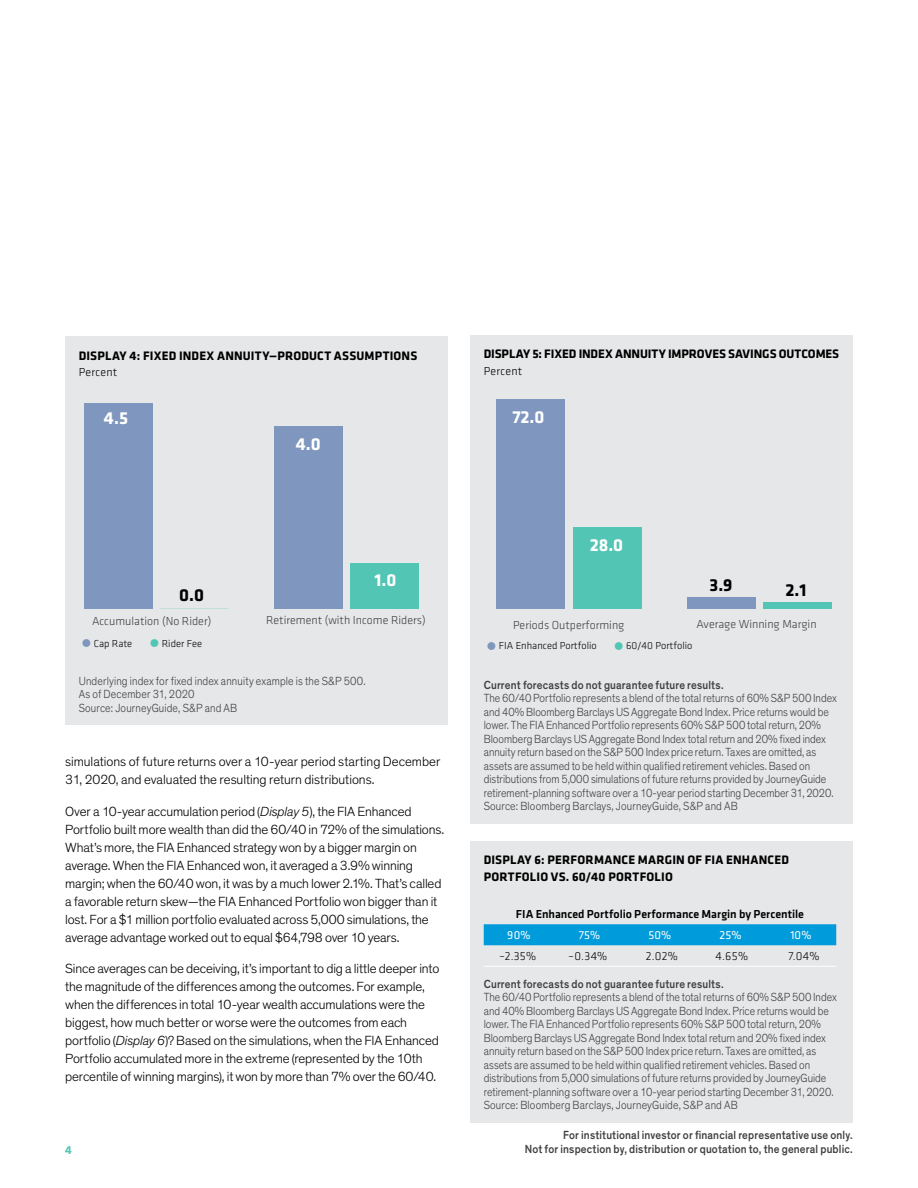
<style>
.page{position:relative;width:918px;height:1188px;background:#fff}
.page>*{position:absolute;margin:0;border:0;box-sizing:border-box;transform-origin:0 0}
.t1{font:700 18px "Klavika";color:#fff}
.t2{font:700 18px "Klavika";color:#000}
.t3{font:300 13.5px/18px "Theinhardt";letter-spacing:-.01em;color:#000}
.t4{font:700 12.75px/16.5px "Klavika";letter-spacing:.01em;color:#000}
.t5{font:300 12px/13.5px "Theinhardt";color:#404041;scale:.9 1}
.t6{font:500 12px "Theinhardt";letter-spacing:.015em;color:#404041;scale:.9 1}
.t7{font:300 12px "Klavika";color:#404041}
.t8{font:500 12px "Klavika";color:#000}
.t9{font:300 12px "Klavika";letter-spacing:.02em;color:#000}
.t10{font:12px "Klavika";letter-spacing:.01em;color:#fff}
.t11{font:700 12px "Klavika";color:#52c5b4}
.t12{font:300 10.5px "Klavika";color:#000}
.s1{color:#7f96be}
.s2{color:#52c5b4}
.s3{font-style:italic}
</style>
<div class="page">
<div style="left:470px;top:335px;width:383px;height:489px;background:#e6e7e8"></div>
<div style="left:573px;top:528px;width:68px;height:81px;background:#52c5b4"></div>
<div style="left:763px;top:603px;width:69px;height:6px;background:#52c5b4"></div>
<div style="left:497px;top:400px;width:68px;height:209px;background:#7f96be"></div>
<div style="left:687px;top:598px;width:69px;height:11px;background:#7f96be"></div>
<div style="left:65px;top:337px;width:383px;height:388px;background:#e6e7e8"></div>
<div style="left:351px;top:563px;width:68px;height:46px;background:#52c5b4"></div>
<div style="left:84px;top:403px;width:69px;height:206px;background:#7f96be"></div>
<div style="left:274px;top:426px;width:69px;height:183px;background:#7f96be"></div>
<div style="left:470px;top:841px;width:383px;height:282px;background:#e6e7e8"></div>
<div style="left:484px;top:924px;width:352px;height:21px;background:#009bdb"></div>
<hr style="left:484px;top:966px;width:70px;height:1px;background:#fff">
<hr style="left:554px;top:966px;width:71px;height:1px;background:#fff">
<hr style="left:625px;top:966px;width:70px;height:1px;background:#fff">
<hr style="left:695px;top:966px;width:71px;height:1px;background:#fff">
<hr style="left:766px;top:966px;width:70px;height:1px;background:#fff">
<p class="t4" style="left:79px;top:347px;width:340px">DISPLAY 4: FIXED INDEX ANNUITY—PRODUCT ASSUMPTIONS</p>
<p class="t9" style="left:79px;top:365px;width:40px">Percent</p>
<h1 class="t1" style="left:104px;top:405px;width:26px">4.5</h1>
<h1 class="t2" style="left:179px;top:582px;width:26px">0.0</h1>
<h1 class="t1" style="left:296px;top:431px;width:26px">4.0</h1>
<h1 class="t1" style="left:375px;top:567px;width:23px">1.0</h1>
<p class="t7" style="left:92px;top:614px;width:121px">Accumulation (No Rider)</p>
<p class="t7" style="left:266px;top:613px;width:161px">Retirement (with Income Riders)</p>
<p class="t12" style="left:82px;top:637px;width:52px"><span class="s1">●</span> Cap Rate</p>
<p class="t12" style="left:149px;top:637px;width:54px"><span class="s2">●</span> Rider Fee</p>
<p class="t5" style="left:79px;top:674px;width:320px">Underlying index for fixed index annuity example is the S&amp;P 500.<br>As of December 31, 2020<br>Source: JourneyGuide, S&amp;P and AB</p>
<p class="t3" style="left:65px;top:753px;width:377px">simulations of future returns over a 10-year period starting December<br>31, 2020, and evaluated the resulting return distributions.</p>
<p class="t3" style="left:65px;top:802px;width:380px">Over a 10-year accumulation period (<span class="s3">Display 5</span>), the FIA Enhanced Portfolio built more wealth than did the 60/40 in 72% of the simulations.<br>What’s more, the FIA Enhanced strategy won by a bigger margin on average. When the FIA Enhanced won, it averaged a 3.9% winning margin; when the 60/40 won, it was by a much lower 2.1%. That’s called a favorable return skew—the FIA Enhanced Portfolio won bigger than it lost. For a $1 million portfolio evaluated across 5,000 simulations, the average advantage worked out to equal $64,798 over 10 years.</p>
<p class="t3" style="left:65px;top:960px;width:376px">Since averages can be deceiving, it’s important to dig a little deeper into the magnitude of the differences among the outcomes. For example, when the differences in total 10-year wealth accumulations were the biggest, how much better or worse were the outcomes from each portfolio (<span class="s3">Display 6</span>)? Based on the simulations, when the FIA Enhanced Portfolio accumulated more in the extreme (represented by the 10th percentile of winning margins), it won by more than 7% over the 60/40.</p>
<p class="t4" style="left:484px;top:345px;width:357px">DISPLAY 5: FIXED INDEX ANNUITY IMPROVES SAVINGS OUTCOMES</p>
<p class="t9" style="left:484px;top:364px;width:40px">Percent</p>
<h1 class="t1" style="left:512px;top:404px;width:34px">72.0</h1>
<h1 class="t1" style="left:590px;top:532px;width:35px">28.0</h1>
<h1 class="t2" style="left:710px;top:572px;width:24px">3.9</h1>
<h1 class="t2" style="left:786px;top:577px;width:22px">2.1</h1>
<p class="t7" style="left:513px;top:618px;width:113px">Periods Outperforming</p>
<p class="t7" style="left:696px;top:617px;width:122px">Average Winning Margin</p>
<p class="t12" style="left:487px;top:639px;width:112px"><span class="s1">●</span> FIA Enhanced Portfolio</p>
<p class="t12" style="left:614px;top:639px;width:80px"><span class="s2">●</span> 60/40 Portfolio</p>
<p class="t6" style="left:484px;top:677px;width:268px">Current forecasts do not guarantee future results.</p>
<p class="t5" style="left:484px;top:692px;width:394px">The 60/40 Portfolio represents a blend of the total returns of 60% S&amp;P 500 Index and 40% Bloomberg Barclays US Aggregate Bond Index. Price returns would be lower. The FIA Enhanced Portfolio represents 60% S&amp;P 500 total return, 20% Bloomberg Barclays US Aggregate Bond Index total return and 20% fixed index annuity return based on the S&amp;P 500 Index price return. Taxes are omitted, as assets are assumed to be held within qualified retirement vehicles. Based on distributions from 5,000 simulations of future returns provided by JourneyGuide retirement-planning software over a 10-year period starting December 31, 2020.<br>Source: Bloomberg Barclays, JourneyGuide, S&amp;P and AB</p>
<p class="t4" style="left:484px;top:851px;width:307px">DISPLAY 6: PERFORMANCE MARGIN OF FIA ENHANCED<br>PORTFOLIO VS. 60/40 PORTFOLIO</p>
<p class="t8" style="left:516px;top:906px;width:290px">FIA Enhanced Portfolio Performance Margin by Percentile</p>
<p class="t10" style="left:507px;top:927px;width:25px">90%</p>
<p class="t10" style="left:579px;top:927px;width:23px">75%</p>
<p class="t10" style="left:649px;top:927px;width:24px">50%</p>
<p class="t10" style="left:719px;top:927px;width:24px">25%</p>
<p class="t10" style="left:791px;top:927px;width:22px">10%</p>
<p class="t9" style="left:499px;top:949px;width:39px">–2.35%</p>
<p class="t9" style="left:568px;top:949px;width:41px">–0.34%</p>
<p class="t9" style="left:646px;top:949px;width:34px">2.02%</p>
<p class="t9" style="left:716px;top:949px;width:34px">4.65%</p>
<p class="t9" style="left:788px;top:949px;width:33px">7.04%</p>
<p class="t6" style="left:484px;top:976px;width:268px">Current forecasts do not guarantee future results.</p>
<p class="t5" style="left:484px;top:991px;width:394px">The 60/40 Portfolio represents a blend of the total returns of 60% S&amp;P 500 Index and 40% Bloomberg Barclays US Aggregate Bond Index. Price returns would be lower. The FIA Enhanced Portfolio represents 60% S&amp;P 500 total return, 20% Bloomberg Barclays US Aggregate Bond Index total return and 20% fixed index annuity return based on the S&amp;P 500 Index price return. Taxes are omitted, as assets are assumed to be held within qualified retirement vehicles. Based on distributions from 5,000 simulations of future returns provided by JourneyGuide retirement-planning software over a 10-year period starting December 31, 2020.<br>Source: Bloomberg Barclays, JourneyGuide, S&amp;P and AB</p>
<p class="t6" style="left:563px;top:1128px;width:323px">For institutional investor or financial representative use only.</p>
<p class="t11" style="left:65px;top:1142px;width:8px">4</p>
<p class="t6" style="left:525px;top:1142px;width:366px">Not for inspection by, distribution or quotation to, the general public.</p>
</div>
